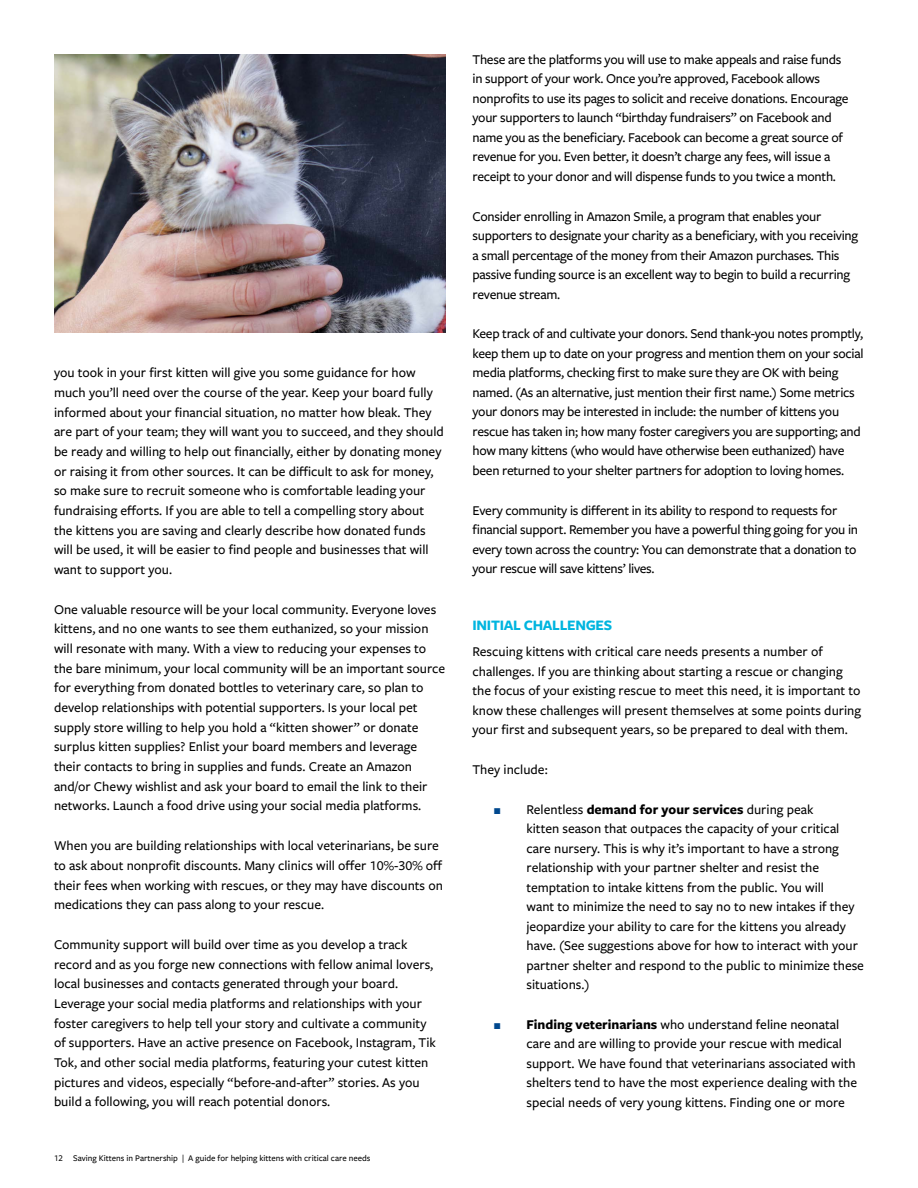
<style>
.page{position:relative;width:918px;height:1188px;background:#fff}
.page>*{position:absolute;margin:0;border:0;box-sizing:border-box;transform-origin:0 0}
.t1{font:700 15px "Freight Sans Pro";letter-spacing:-.02em;color:#00b5df}
.t2{font:500 13.95px/19.6px "Freight Sans Pro";color:#000}
.t3{font:500 13.95px/19.5px "Freight Sans Pro";letter-spacing:-.02em;color:#000}
.t4{font:500 9px "Freight Sans Pro";color:#000}
.s1{font-weight:700}
</style>
<div class="page">
<img style="left:54px;top:54px;width:392px;height:279px">
<p class="t2" style="left:54px;top:362px;width:391px">you took in your first kitten will give you some guidance for how much you’ll need over the course of the year. Keep your board fully informed about your financial situation, no matter how bleak. They are part of your team; they will want you to succeed, and they should be ready and willing to help out financially, either by donating money or raising it from other sources. It can be difficult to ask for money, so make sure to recruit someone who is comfortable leading your fundraising efforts. If you are able to tell a compelling story about the kittens you are saving and clearly describe how donated funds will be used, it will be easier to find people and businesses that will want to support you.</p>
<p class="t2" style="left:54px;top:599px;width:393px">One valuable resource will be your local community. Everyone loves kittens, and no one wants to see them euthanized, so your mission will resonate with many. With a view to reducing your expenses to the bare minimum, your local community will be an important source for everything from donated bottles to veterinary care, so plan to develop relationships with potential supporters. Is your local pet supply store willing to help you hold a “kitten shower” or donate surplus kitten supplies? Enlist your board members and leverage their contacts to bring in supplies and funds. Create an Amazon and/or Chewy wishlist and ask your board to email the link to their networks. Launch a food drive using your social media platforms.</p>
<p class="t2" style="left:54px;top:835px;width:390px">When you are building relationships with local veterinarians, be sure to ask about nonprofit discounts. Many clinics will offer 10%-30% off their fees when working with rescues, or they may have discounts on medications they can pass along to your rescue.</p>
<p class="t2" style="left:54px;top:934px;width:383px">Community support will build over time as you develop a track record and as you forge new connections with fellow animal lovers, local businesses and contacts generated through your board.<br>Leverage your social media platforms and relationships with your foster caregivers to help tell your story and cultivate a community of supporters. Have an active presence on Facebook, Instagram, Tik Tok, and other social media platforms, featuring your cutest kitten pictures and videos, especially “before-and-after” stories. As you build a following, you will reach potential donors.</p>
<p class="t4" style="left:54px;top:1152px;width:318px">12 Saving Kittens in Partnership | A guide for helping kittens with critical care needs</p>
<p class="t3" style="left:472px;top:49px;width:378px">These are the platforms you will use to make appeals and raise funds in support of your work. Once you’re approved, Facebook allows nonprofits to use its pages to solicit and receive donations. Encourage your supporters to launch “birthday fundraisers” on Facebook and name you as the beneficiary. Facebook can become a great source of revenue for you. Even better, it doesn’t charge any fees, will issue a receipt to your donor and will dispense funds to you twice a month.</p>
<p class="t3" style="left:472px;top:206px;width:387px">Consider enrolling in Amazon Smile, a program that enables your supporters to designate your charity as a beneficiary, with you receiving a small percentage of the money from their Amazon purchases. This passive funding source is an excellent way to begin to build a recurring revenue stream.</p>
<p class="t3" style="left:472px;top:323px;width:393px">Keep track of and cultivate your donors. Send thank-you notes promptly, keep them up to date on your progress and mention them on your social media platforms, checking first to make sure they are OK with being named. (As an alternative, just mention their first name.) Some metrics your donors may be interested in include: the number of kittens you rescue has taken in; how many foster caregivers you are supporting; and how many kittens (who would have otherwise been euthanized) have been returned to your shelter partners for adoption to loving homes.</p>
<p class="t3" style="left:472px;top:500px;width:387px">Every community is different in its ability to respond to requests for financial support. Remember you have a powerful thing going for you in every town across the country: You can demonstrate that a donation to your rescue will save kittens’ lives.</p>
<p class="t1" style="left:472px;top:615px;width:141px">INITIAL CHALLENGES</p>
<p class="t2" style="left:472px;top:641px;width:390px">Rescuing kittens with critical care needs presents a number of challenges. If you are thinking about starting a rescue or changing the focus of your existing rescue to meet this need, it is important to know these challenges will present themselves at some points during your first and subsequent years, so be prepared to deal with them.</p>
<p class="t2" style="left:472px;top:759px;width:77px">They include:</p>
<p class="t2" style="left:527px;top:799px;width:339px">Relentless <span class="s1">demand for your services</span> during peak<br>kitten season that outpaces the capacity of your critical care nursery. This is why it’s important to have a strong relationship with your partner shelter and resist the temptation to intake kittens from the public. You will<br>want to minimize the need to say no to new intakes if they jeopardize your ability to care for the kittens you already have. (See suggestions above for how to interact with your partner shelter and respond to the public to minimize these situations.)</p>
<p class="t2" style="left:527px;top:1014px;width:332px"><span class="s1">Finding veterinarians</span> who understand feline neonatal care and are willing to provide your rescue with medical support. We have found that veterinarians associated with shelters tend to have the most experience dealing with the special needs of very young kittens. Finding one or more</p>
</div>
